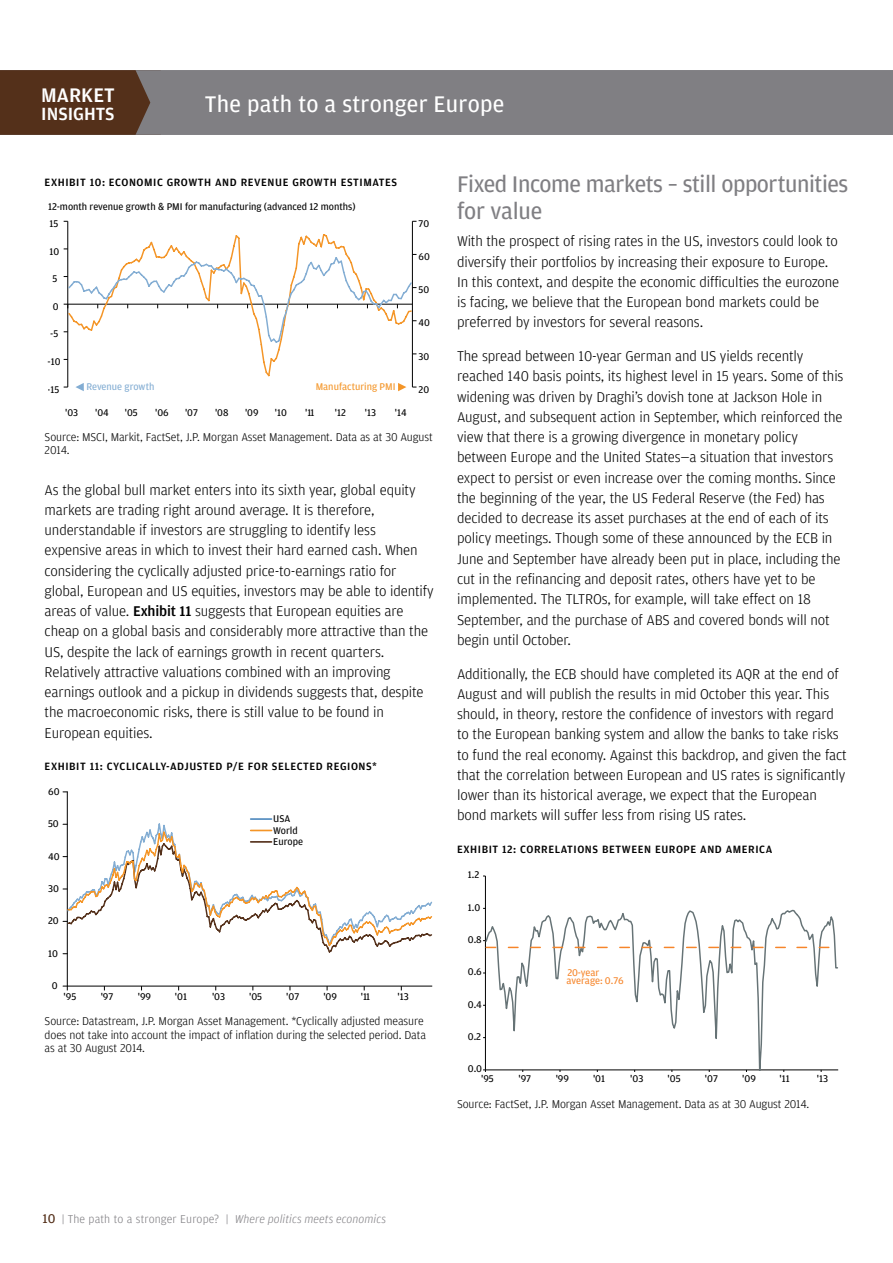
<style>
.page{position:relative;width:893px;height:1263px;background:#fff}
.page>*{position:absolute;margin:0;border:0;box-sizing:border-box;transform-origin:0 0}
.t1{font:24px/27px "Amplitude";letter-spacing:-.02em;color:#807f83}
.t2{font:24px "Amplitude";letter-spacing:.01em;color:#fff}
.t3{font:500 20.85px "Amplitude";color:#fff}
.t4{font:500 18.75px "Amplitude";color:#fff}
.t5{font:18px "Amplitude";color:#fff}
.t6{font:300 15px/20.2px "Amplitude";letter-spacing:-.01em;color:#000}
.t7{font:300 12px/13.5px "Amplitude";letter-spacing:-.01em;color:#000}
.t8{font:300 12px "Amplitude";letter-spacing:.01em;color:#807f83}
.t9{font:500 11.25px "Amplitude";letter-spacing:.05em;color:#000}
.t10{font:10.35px/11.4px "Amplitude";color:#000}
.t11{font:10.35px "Amplitude";color:#010101}
.t12{font:10.35px/7.9px "Amplitude";color:#f6852a}
.t13{font:10.35px "Amplitude";color:#f49527}
.t14{font:10.35px "Amplitude";color:#83add3}
.s1{font-weight:300;font-size:20.25px}
.s2{font-weight:500}
.s3{font-weight:400;font-size:13.5px;color:#54301a}
.s4{font-style:italic}
</style>
<div class="page">
<div style="left:0;top:70px;width:893px;height:65px;background:#807f83"></div>
<svg style="left:0;top:70px;width:161px;height:65px;background:#593926"></svg>
<hr style="left:412px;top:221px;width:1px;height:166px;background:#010101">
<hr style="left:68px;top:221px;width:1px;height:166px;background:#010101">
<svg style="left:67px;top:233px;width:346px;height:145px"></svg>
<svg style="left:64px;top:249px;width:352px;height:95px"></svg>
<svg style="left:75px;top:383px;width:9px;height:8px"></svg>
<svg style="left:398px;top:383px;width:8px;height:8px"></svg>
<hr style="left:67px;top:792px;width:1px;height:194px;background:#010101">
<hr style="left:67px;top:986px;width:365px;height:1px;background:#010101">
<hr style="left:251px;top:818px;width:21px;height:2px;background:#4f8abe">
<svg style="left:63px;top:824px;width:369px;height:130px"></svg>
<hr style="left:251px;top:841px;width:21px;height:2px;background:#54301a">
<hr style="left:485px;top:876px;width:1px;height:194px;background:#000">
<hr style="left:485px;top:1070px;width:353px;height:1px;background:#000">
<svg style="left:485px;top:1006px;width:314px;height:64px"></svg>
<svg style="left:483px;top:908px;width:355px;height:98px"></svg>
<h2 class="t3" style="left:41px;top:82px;width:75px">MARKET</h2>
<p class="t4" style="left:41px;top:102px;width:75px">INSIGHTS</p>
<h1 class="t2" style="left:205px;top:89px;width:301px">The path to a stronger Europe</h1>
<p class="t5" style="left:205px;top:93px;width:312px">PORTFOLIO DISCUSSION: <span class="s1">Title Copy Here</span></p>
<p class="t9" style="left:45px;top:175px;width:14px">EXHIBIT</p>
<p class="t9" style="left:90px;top:175px;width:34px">10: ECONO</p>
<p class="t9" style="left:144px;top:175px;width:203px">MIC GROWTH AN D REVEN UE GROWTH ESTI</p>
<p class="t9" style="left:363px;top:175px;width:17px">MATES</p>
<p class="t10" style="left:48px;top:201px;width:309px">12-month revenue growth &amp; PMI for manufacturing (advanced 12 months)</p>
<p class="t11" style="left:49px;top:217px;width:10px">15</p>
<p class="t11" style="left:50px;top:245px;width:11px">10</p>
<p class="t11" style="left:52px;top:272px;width:6px">5</p>
<p class="t11" style="left:53px;top:300px;width:7px">0</p>
<p class="t11" style="left:50px;top:327px;width:10px">-5</p>
<p class="t11" style="left:48px;top:355px;width:14px">-10</p>
<p class="t11" style="left:419px;top:217px;width:12px">70</p>
<p class="t11" style="left:419px;top:250px;width:13px">60</p>
<p class="t11" style="left:419px;top:283px;width:12px">50</p>
<p class="t11" style="left:419px;top:316px;width:13px">40</p>
<p class="t11" style="left:419px;top:350px;width:12px">30</p>
<p class="t14" style="left:86px;top:380px;width:70px">Revenue growth</p>
<p class="t13" style="left:316px;top:380px;width:81px">Manufacturing PMI</p>
<p class="t7" style="left:45px;top:429px;width:390px">Source: MSCI, Markit, FactSet, J.P. Morgan Asset Management. Data as at 30 August<br>2014.</p>
<p class="t6" style="left:45px;top:479px;width:391px">As the global bull market enters into its sixth year, global equity markets are trading right around average. It is therefore, understandable if investors are struggling to identify less expensive areas in which to invest their hard earned cash. When considering the cyclically adjusted price-to-earnings ratio for global, European and US equities, investors may be able to identify areas of value. <span class="s2">EXHIBIT 11</span> suggests that European equities are cheap on a global basis and considerably more attractive than the US, despite the lack of earnings growth in recent quarters.<br>Relatively attractive valuations combined with an improving earnings outlook and a pickup in dividends suggests that, despite the macroeconomic risks, there is still value to be found in European equities.</p>
<p class="t9" style="left:45px;top:759px;width:14px">EXHIBIT</p>
<p class="t9" style="left:90px;top:759px;width:37px">11: CYCLICALL</p>
<p class="t9" style="left:160px;top:759px;width:119px">Y-ADJUSTED P/E FOR SELECTE</p>
<p class="t9" style="left:316px;top:759px;width:39px">D REGIONS</p>
<p class="t9" style="left:372px;top:759px;width:6px">*</p>
<p class="t11" style="left:419px;top:383px;width:12px">20</p>
<p class="t11" style="left:47px;top:383px;width:14px">-15</p>
<p class="t11" style="left:65px;top:406px;width:14px">'03</p>
<p class="t11" style="left:95px;top:406px;width:15px">'04</p>
<p class="t11" style="left:125px;top:406px;width:14px">'05</p>
<p class="t11" style="left:155px;top:406px;width:15px">'06</p>
<p class="t11" style="left:185px;top:406px;width:14px">'07</p>
<p class="t11" style="left:215px;top:406px;width:15px">'08</p>
<p class="t11" style="left:245px;top:406px;width:15px">'09</p>
<p class="t11" style="left:275px;top:406px;width:14px">'10</p>
<p class="t11" style="left:305px;top:406px;width:11px">'11</p>
<p class="t11" style="left:335px;top:406px;width:13px">'12</p>
<p class="t11" style="left:365px;top:406px;width:13px">'13</p>
<p class="t11" style="left:395px;top:406px;width:13px">'14</p>
<p class="t11" style="left:48px;top:785px;width:13px">60</p>
<p class="t11" style="left:48px;top:817px;width:12px">50</p>
<p class="t11" style="left:48px;top:849px;width:13px">40</p>
<p class="t11" style="left:48px;top:882px;width:12px">30</p>
<p class="t11" style="left:48px;top:914px;width:12px">20</p>
<p class="t11" style="left:48px;top:947px;width:11px">10</p>
<p class="t11" style="left:52px;top:979px;width:7px">0</p>
<p class="t10" style="left:273px;top:813px;width:31px">USA<br>World<br>Europe</p>
<p class="t11" style="left:64px;top:990px;width:14px">'95</p>
<p class="t11" style="left:101px;top:990px;width:14px">'97</p>
<p class="t11" style="left:138px;top:990px;width:15px">'99</p>
<p class="t11" style="left:175px;top:990px;width:14px">'01</p>
<p class="t11" style="left:212px;top:990px;width:15px">'03</p>
<p class="t11" style="left:249px;top:990px;width:15px">'05</p>
<p class="t11" style="left:286px;top:990px;width:15px">'07</p>
<p class="t11" style="left:323px;top:990px;width:15px">'09</p>
<p class="t11" style="left:361px;top:990px;width:11px">'11</p>
<p class="t11" style="left:398px;top:990px;width:13px">'13</p>
<p class="t7" style="left:45px;top:1014px;width:383px">Source: Datastream, J.P. Morgan Asset Management. *Cyclically adjusted measure does not take into account the impact of inflation during the selected period. Data as at 30 August 2014.</p>
<h1 class="t1" style="left:457px;top:169px;width:393px">Fixed Income markets – still opportunities for value</h1>
<p class="t6" style="left:457px;top:231px;width:384px">With the prospect of rising rates in the US, investors could look to diversify their portfolios by increasing their exposure to Europe.<br>In this context, and despite the economic difficulties the eurozone is facing, we believe that the European bond markets could be preferred by investors for several reasons.</p>
<p class="t6" style="left:457px;top:346px;width:388px">The spread between 10-year German and US yields recently reached 140 basis points, its highest level in 15 years. Some of this widening was driven by Draghi’s dovish tone at Jackson Hole in August, and subsequent action in September, which reinforced the view that there is a growing divergence in monetary policy between Europe and the United States—a situation that investors expect to persist or even increase over the coming months. Since the beginning of the year, the US Federal Reserve (the Fed) has decided to decrease its asset purchases at the end of each of its policy meetings. Though some of these announced by the ECB in June and September have already been put in place, including the cut in the refinancing and deposit rates, others have yet to be implemented. The TLTROs, for example, will take effect on 18<br>September, and the purchase of ABS and covered bonds will not begin until October.</p>
<p class="t6" style="left:457px;top:663px;width:391px">Additionally, the ECB should have completed its AQR at the end of August and will publish the results in mid October this year. This should, in theory, restore the confidence of investors with regard to the European banking system and allow the banks to take risks to fund the real economy. Against this backdrop, and given the fact that the correlation between European and US rates is significantly lower than its historical average, we expect that the European bond markets will suffer less from rising US rates.</p>
<p class="t9" style="left:457px;top:842px;width:14px">EXHIBIT</p>
<p class="t9" style="left:502px;top:842px;width:54px">12: CORRELATIONS</p>
<p class="t9" style="left:602px;top:842px;width:37px">BETWEEN</p>
<p class="t9" style="left:655px;top:842px;width:107px">EUROPE AN D AMERICA</p>
<p class="t10" style="left:468px;top:869px;width:13px">1.2</p>
<p class="t10" style="left:468px;top:901px;width:14px">1.0</p>
<p class="t10" style="left:468px;top:933px;width:15px">0.8</p>
<p class="t10" style="left:468px;top:966px;width:16px">0.6</p>
<p class="t10" style="left:468px;top:998px;width:16px">0.4</p>
<p class="t10" style="left:468px;top:1030px;width:15px">0.2</p>
<p class="t10" style="left:468px;top:1063px;width:16px">0.0</p>
<p class="t12" style="left:566px;top:968px;width:59px">20-year average: 0.76</p>
<p class="t10" style="left:481px;top:1072px;width:14px">'95</p>
<p class="t10" style="left:518px;top:1072px;width:14px">'97</p>
<p class="t10" style="left:556px;top:1072px;width:15px">'99</p>
<p class="t10" style="left:593px;top:1072px;width:14px">'01</p>
<p class="t10" style="left:630px;top:1072px;width:15px">'03</p>
<p class="t10" style="left:668px;top:1072px;width:15px">'05</p>
<p class="t10" style="left:705px;top:1072px;width:15px">'07</p>
<p class="t10" style="left:742px;top:1072px;width:15px">'09</p>
<p class="t10" style="left:779px;top:1072px;width:12px">'11</p>
<p class="t10" style="left:817px;top:1072px;width:13px">'13</p>
<p class="t7" style="left:457px;top:1097px;width:354px">Source: FactSet, J.P. Morgan Asset Management. Data as at 30 August 2014.</p>
<p class="t8" style="left:42px;top:1211px;width:345px"><span class="s3">10</span> | The path to a stronger Europe? | <span class="s4">Where politics meets economics</span></p>
</div>
